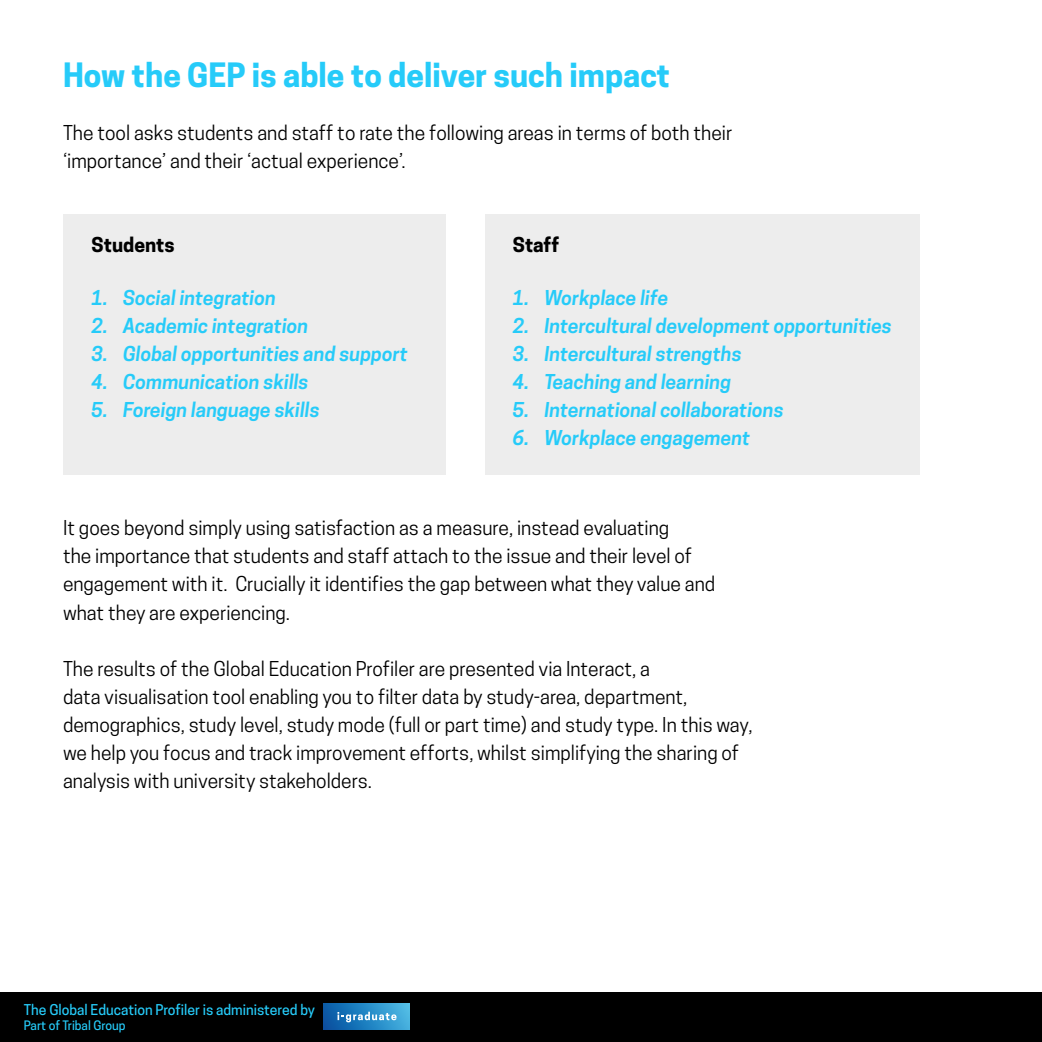
<style>
.page{position:relative;width:1042px;height:1042px;background:#fff}
.page>*{position:absolute;margin:0;border:0;box-sizing:border-box;transform-origin:0 0}
.t1{font:700 31.5px "Cooper Hewitt";color:#26cbf9}
.t2{font:19.25px/28px "Cooper Hewitt";color:#000}
.t3{font:italic 600 19.25px "Cooper Hewitt";color:#26cbf9}
.t4{font:700 19.25px "Cooper Hewitt";color:#000}
.t5{font:500 14px "Cooper Hewitt";color:#26cbf9}
.t6{font:500 12.25px "Cooper Hewitt";color:#26cbf9}
</style>
<div class="page">
<hr style="left:1041px;top:654px;width:1px;height:338px;background:#000">
<div style="left:485px;top:214px;width:434px;height:261px;background:#ededed"></div>
<div style="left:63px;top:214px;width:383px;height:261px;background:#ededed"></div>
<div style="left:0;top:992px;width:1042px;height:50px;background:#000"></div>
<div style="left:324px;top:1003px;width:86px;height:26px;background:linear-gradient(to right,#0153a3,#49b8e4)"></div>
<svg style="left:337px;top:1011px;width:59px;height:11px"></svg>
<h1 class="t1" style="left:63px;top:56px;width:609px">How the GEP is able to deliver such impact</h1>
<p class="t2" style="left:63px;top:119px;width:671px">The tool asks students and staff to rate the following areas in terms of both their ‘importance’ and their ‘actual experience’.</p>
<p class="t4" style="left:92px;top:234px;width:84px">Students</p>
<p class="t3" style="left:92px;top:286px;width:186px">1. Social integration</p>
<p class="t3" style="left:92px;top:314px;width:218px">2. Academic integration</p>
<p class="t3" style="left:92px;top:342px;width:318px">3. Global opportunities and support</p>
<p class="t3" style="left:92px;top:370px;width:219px">4. Communication skills</p>
<p class="t3" style="left:92px;top:398px;width:230px">5. Foreign language skills</p>
<p class="t4" style="left:513px;top:234px;width:48px">Staff</p>
<p class="t3" style="left:513px;top:286px;width:157px">1. Workplace life</p>
<p class="t3" style="left:513px;top:314px;width:381px">2. Intercultural development opportunities</p>
<p class="t3" style="left:513px;top:342px;width:230px">3. Intercultural strengths</p>
<p class="t3" style="left:513px;top:370px;width:220px">4. Teaching and learning</p>
<p class="t3" style="left:513px;top:398px;width:272px">5. International collaborations</p>
<p class="t3" style="left:513px;top:426px;width:239px">6. Workplace engagement</p>
<p class="t2" style="left:63px;top:514px;width:654px">It goes beyond simply using satisfaction as a measure, instead evaluating<br>the importance that students and staff attach to the issue and their level of engagement with it. Crucially it identifies the gap between what they value and what they are experiencing.</p>
<p class="t2" style="left:63px;top:654px;width:691px">The results of the Global Education Profiler are presented via Interact, a<br>data visualisation tool enabling you to filter data by study-area, department, demographics, study level, study mode (full or part time) and study type. In this way, we help you focus and track improvement efforts, whilst simplifying the sharing of analysis with university stakeholders.</p>
<p class="t5" style="left:24px;top:1002px;width:292px">The Global Education Profiler is administered by</p>
<p class="t6" style="left:24px;top:1018px;width:103px">Part of Tribal Group</p>
</div>
